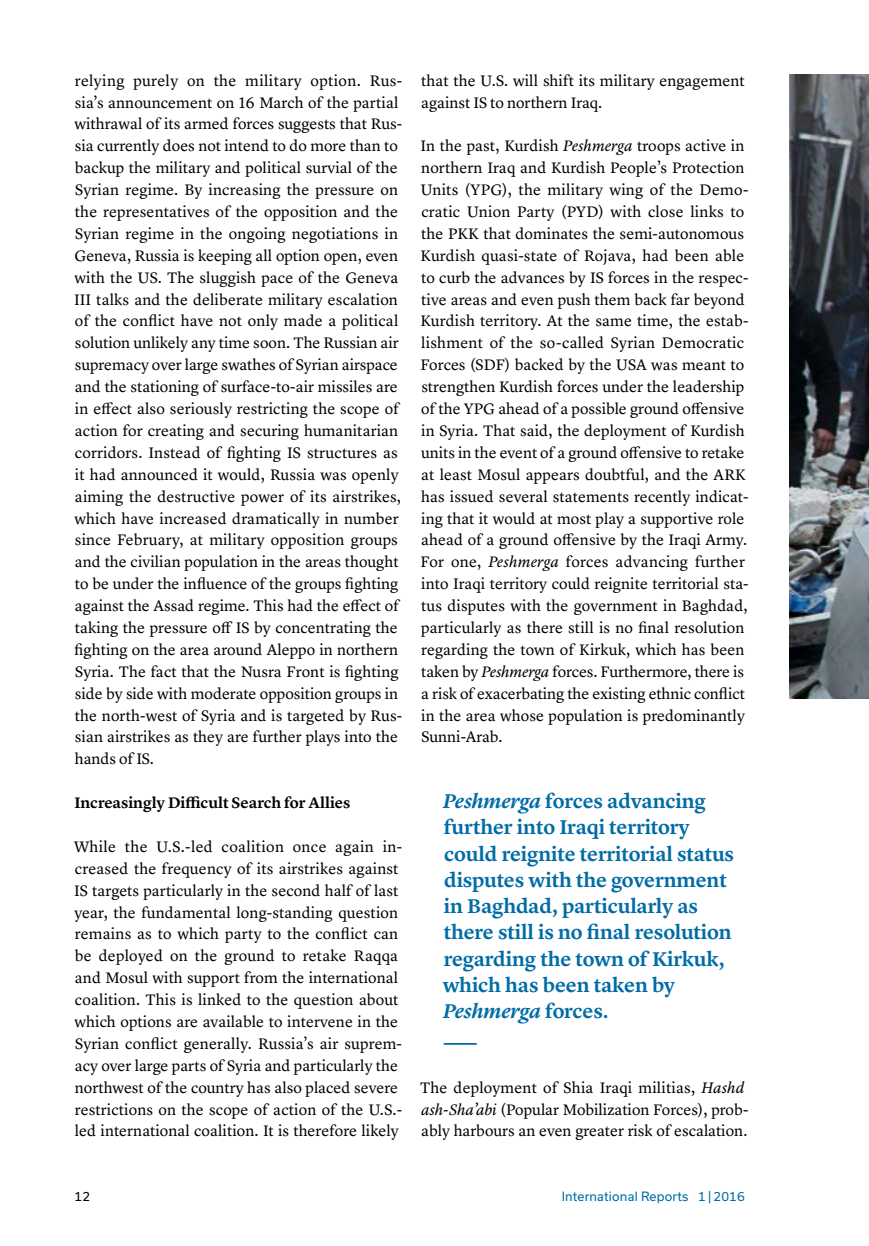
<style>
.page{position:relative;width:869px;height:1246px;background:#fff}
.page>*{position:absolute;margin:0;border:0;box-sizing:border-box;transform-origin:0 0}
.t1{font:600 20.65px/26.2px "Lyon Text";letter-spacing:-.005em;color:#006ca6}
.t2{font:15.75px/21.9px "Lyon Text";letter-spacing:.005em;color:#000}
.t3{font:600 15.75px "Lyon Text";color:#000}
.t4{font:12.25px "Usual";letter-spacing:.015em;color:#006ca6}
.t5{font:12.25px "Usual";color:#000}
.s1{font-style:italic}
</style>
<div class="page">
<hr style="left:443px;top:1042px;width:33px;height:2px;background:#006ca6">
<img style="left:789px;top:75px;width:79px;height:623px">
<p class="t2" style="left:74px;top:68px;width:329px">relying purely on the military option. Rus&shy;sia’s announcement on 16 March of the partial withrawal of its armed forces suggests that Rus&shy;sia currently does not intend to do more than to backup the military and political survial of the Syrian regime. By increasing the pressure on the representatives of the opposition and the Syrian regime in the ongoing negotiations in Geneva, Russia is keeping all option open, even with the US. The sluggish pace of the Geneva III talks and the deliberate military escalation of the conflict have not only made a political solution unlikely any time soon. The Russian air supremacy over large swathes of Syrian airspace and the stationing of surface-to-air missiles are in effect also seriously restricting the scope of action for creating and securing humanitarian corridors. Instead of fighting IS structures as it had announced it would, Russia was openly aiming the destructive power of its airstrikes, which have increased dramatically in number since February, at military opposition groups and the civilian population in the areas thought to be under the influence of the groups fighting against the Assad regime. This had the effect of taking the pressure off IS by concentrating the fighting on the area around Aleppo in northern Syria. The fact that the Nusra Front is fighting side by side with moderate opposition groups in the north-west of Syria and is targeted by Rus&shy;sian airstrikes as they are further plays into the hands of IS.</p>
<p class="t3" style="left:74px;top:790px;width:277px">Increasingly Difficult Search for Allies</p>
<p class="t2" style="left:74px;top:834px;width:329px">While the U.S.-led coalition once again in-- creased the frequency of its airstrikes against IS targets particularly in the second half of last year, the fundamental long-standing question remains as to which party to the conflict can be deployed on the ground to retake Raqqa and Mosul with support from the international coalition. This is linked to the question about which options are available to intervene in the Syrian conflict generally. Russia’s air suprem&shy;acy over large parts of Syria and particularly the northwest of the country has also placed severe restrictions on the scope of action of the U.S.- led international coalition. It is therefore likely</p>
<p class="t2" style="left:421px;top:68px;width:325px">that the U.S. will shift its military engagement against IS to northern Iraq.</p>
<p class="t2" style="left:420px;top:134px;width:329px">In the past, Kurdish <span class="s1">Peshmerga</span> troops active in northern Iraq and Kurdish People’s Protection Units (YPG), the military wing of the Demo&shy;cratic Union Party (PYD) with close links to the PKK that dominates the semi-autonomous Kurdish quasi-state of Rojava, had been able to curb the advances by IS forces in the respec&shy;tive areas and even push them back far beyond Kurdish territory. At the same time, the estab&shy;lishment of the so-called Syrian Democratic Forces (SDF) backed by the USA was meant to strengthen Kurdish forces under the leadership of the YPG ahead of a possible ground offensive in Syria. That said, the deployment of Kurdish units in the event of a ground offensive to retake at least Mosul appears doubtful, and the ARK has issued several statements recently indicat&shy;ing that it would at most play a supportive role ahead of a ground offensive by the Iraqi Army.<br>For one, <span class="s1">Peshmerga</span> forces advancing further into Iraqi territory could reignite territorial sta&shy;tus disputes with the government in Baghdad, particularly as there still is no final resolution regarding the town of Kirkuk, which has been taken by <span class="s1">Peshmerga</span> forces. Furthermore, there is a risk of exacerbating the existing ethnic conflict in the area whose population is predominantly Sunni-Arab.</p>
<p class="t1" style="left:442px;top:786px;width:293px"><span class="s1">Peshmerga</span> forces advancing further into Iraqi territory could reignite territorial status disputes with the government in Baghdad, particularly as there still is no final resolution regarding the town of Kirkuk, which has been taken by<br><span class="s1">Peshmerga</span> forces.</p>
<p class="t2" style="left:420px;top:1074px;width:330px">The deployment of Shia Iraqi militias, <span class="s1">Hashd ash-Sha’abi</span> (Popular Mobilization Forces), prob&shy;ably harbours an even greater risk of escalation.</p>
<p class="t5" style="left:74px;top:1188px;width:17px">12</p>
<p class="t4" style="left:561px;top:1188px;width:184px">International Reports 1|2016</p>
</div>
